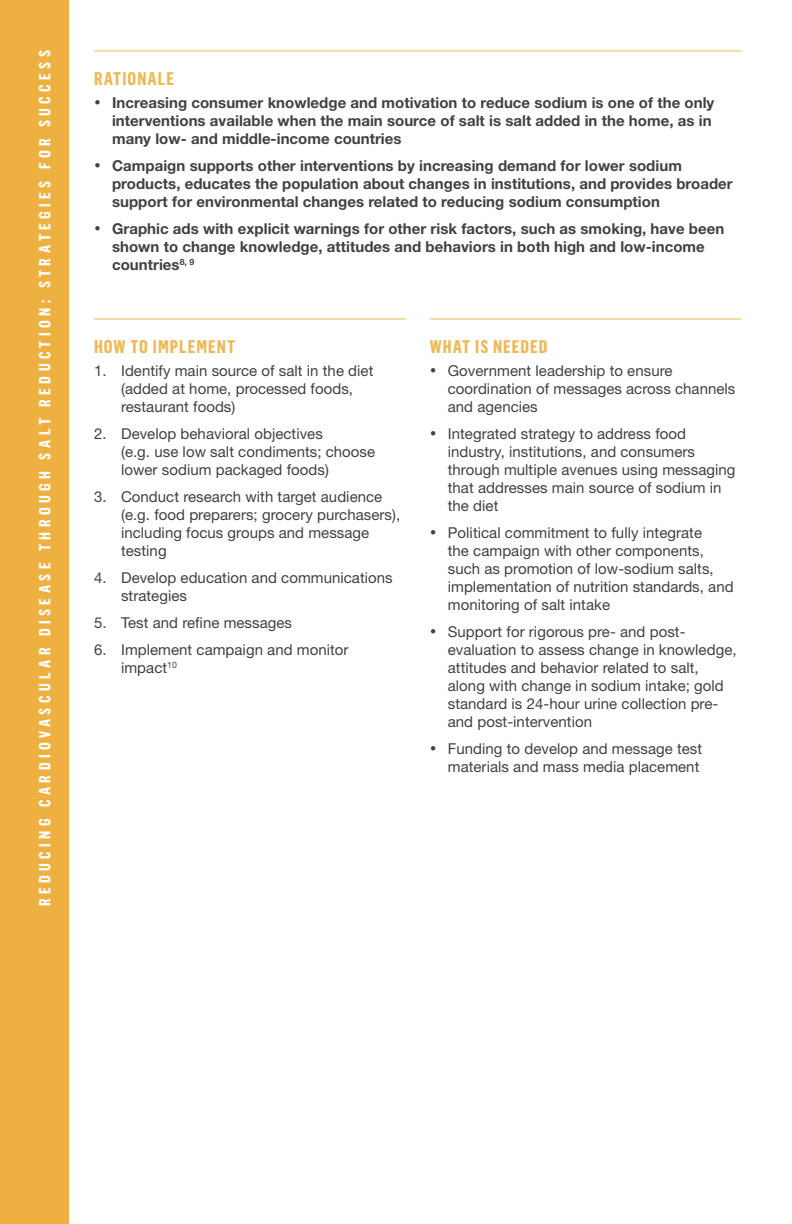
<style>
.page{position:relative;width:792px;height:1224px;background:#fff}
.page>*{position:absolute;margin:0;border:0;box-sizing:border-box;transform-origin:0 0}
.t1{font:700 18px "Flama Condensed";letter-spacing:.06em;color:#efb854}
.t2{font:700 16px "Flama Condensed";letter-spacing:.28em;color:#fff}
.t3{font:15px/18px "Helvetica Neue LT Std";letter-spacing:.005em;color:#414042}
.t4{font:700 15px/18px "Helvetica Neue LT Std";letter-spacing:.005em;color:#414042}
</style>
<div class="page">
<div style="left:0;top:0;width:68px;height:1224px;background:#edb041"></div>
<hr style="left:94px;top:50px;width:648px;height:1px;background:#efb854">
<hr style="left:94px;top:319px;width:312px;height:1px;background:#efb854">
<hr style="left:430px;top:319px;width:312px;height:1px;background:#efb854">
<p class="t2" style="left:35px;top:906px;width:857px;rotate:-90deg">REDUCING CARDIOVASCULAR DISEASE THROUGH SALT REDUCTION: STRATEGIES FOR SUCCESS</p>
<p class="t1" style="left:94px;top:67px;width:81px">RATIONALE</p>
<p class="t4" style="left:112px;top:94px;width:604px;text-indent:-18px">• Increasing consumer knowledge and motivation to reduce sodium is one of the only interventions available when the main source of salt is salt added in the home, as in many low- and middle-income countries</p>
<p class="t4" style="left:112px;top:157px;width:622px;text-indent:-18px">• Campaign supports other interventions by increasing demand for lower sodium products, educates the population about changes in institutions, and provides broader support for environmental changes related to reducing sodium consumption</p>
<p class="t4" style="left:112px;top:220px;width:614px;text-indent:-18px">• Graphic ads with explicit warnings for other risk factors, such as smoking, have been shown to change knowledge, attitudes and behaviors in both high and low-income countries<sup>8,</sup> <sup>9</sup></p>
<p class="t1" style="left:94px;top:335px;width:142px">HOW TO IMPLEMENT</p>
<p class="t3" style="left:121px;top:362px;width:254px;text-indent:-27px">1. Identify main source of salt in the diet (added at home, processed foods, restaurant foods)</p>
<p class="t3" style="left:121px;top:425px;width:256px;text-indent:-27px">2. Develop behavioral objectives<br>(e.g. use low salt condiments; choose lower sodium packaged foods)</p>
<p class="t3" style="left:121px;top:488px;width:281px;text-indent:-27px">3. Conduct research with target audience (e.g. food preparers; grocery purchasers), including focus groups and message testing</p>
<p class="t3" style="left:121px;top:569px;width:273px;text-indent:-27px">4. Develop education and communications strategies</p>
<p class="t3" style="left:94px;top:614px;width:200px">5. Test and refine messages</p>
<p class="t3" style="left:121px;top:641px;width:229px;text-indent:-27px">6. Implement campaign and monitor impact<sup>10</sup></p>
<p class="t1" style="left:430px;top:335px;width:119px">WHAT IS NEEDED</p>
<p class="t3" style="left:448px;top:362px;width:289px;text-indent:-18px">• Government leadership to ensure coordination of messages across channels and agencies</p>
<p class="t3" style="left:448px;top:425px;width:289px;text-indent:-18px">• Integrated strategy to address food industry, institutions, and consumers through multiple avenues using messaging that addresses main source of sodium in the diet</p>
<p class="t3" style="left:448px;top:524px;width:287px;text-indent:-18px">• Political commitment to fully integrate<br>the campaign with other components, such as promotion of low-sodium salts, implementation of nutrition standards, and monitoring of salt intake</p>
<p class="t3" style="left:448px;top:623px;width:290px;text-indent:-18px">• Support for rigorous pre- and post&shy;evaluation to assess change in knowledge, attitudes and behavior related to salt, along with change in sodium intake; gold standard is 24-hour urine collection pre&shy;and post-intervention</p>
<p class="t3" style="left:430px;top:740px;width:274px;text-align:right">• Funding to develop and message test materials and mass media placement</p>
</div>
